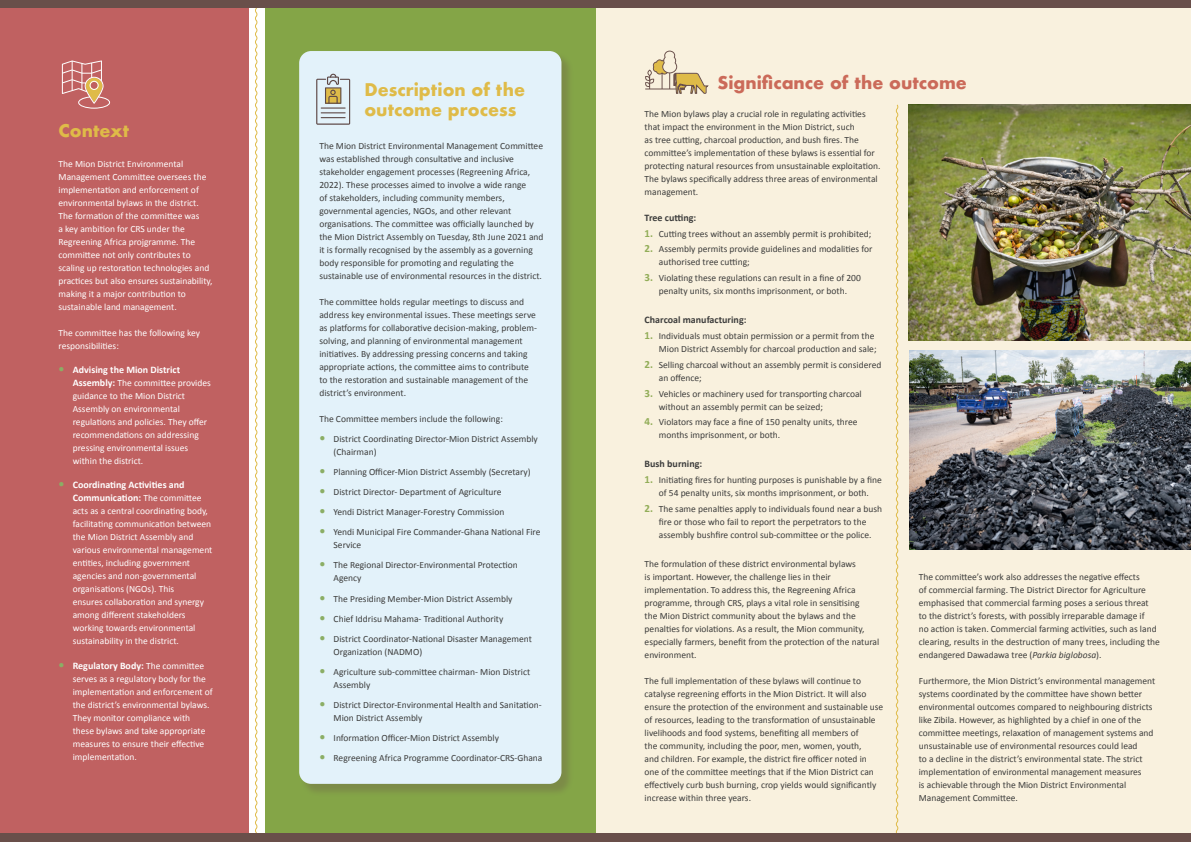
<style>
.page{position:relative;width:1191px;height:842px;background:#fff}
.page>*{position:absolute;margin:0;border:0;box-sizing:border-box;transform-origin:0 0}
.t1{font:700 17px/20px "Futura";color:#dfbb48}
.t2{font:700 17px "Futura";color:#cb6a59}
.t3{font:700 10px/13px "Calibri";color:#fff}
.t4{font:700 10px "Calibri";color:#3c3c3b}
.t5{font:9.5px/13px "Calibri";color:#3c3c3b}
.t6{font:9.5px/13px "Calibri";color:#fff}
.s1{font-size:12px;color:#8bae65}
.s2{font-weight:700;font-size:10px}
.s3{font-weight:400;font-size:9.5px}
.s4{font-weight:700;font-size:12px;color:#8bae65}
.s5{font-weight:700;font-size:11px;color:#92ad58}
.s6{font-style:italic}
</style>
<div class="page">
<div style="left:596px;top:0;width:595px;height:842px;background:#f9f1de"></div>
<div style="left:265px;top:0;width:330px;height:842px;background:#84a547"></div>
<svg style="left:895px;top:104px;width:3px;height:730px"></svg>
<div style="left:0;top:0;width:248px;height:842px;background:#c06161"></div>
<svg style="left:254px;top:8px;width:4px;height:826px"></svg>
<div style="left:300px;top:52px;width:274px;height:744px;background:#694f4a;opacity:.3"></div>
<div style="left:299px;top:51px;width:262px;height:733px;background:#e3f2fa;border-radius:12px"></div>
<svg style="left:62px;top:60px;width:48px;height:49px"></svg>
<svg style="left:316px;top:74px;width:34px;height:51px"></svg>
<img style="left:909px;top:105px;width:282px;height:235px">
<img style="left:909px;top:351px;width:282px;height:199px">
<svg style="left:645px;top:51px;width:64px;height:43px"></svg>
<div style="left:0;top:834px;width:1191px;height:8px;background:#694f4a"></div>
<div style="left:0;top:0;width:1191px;height:8px;background:#694f4a"></div>
<h1 class="t1" style="left:59px;top:121px;width:72px">Context</h1>
<p class="t6" style="left:59px;top:157px;width:156px">The Mion District Environmental Management Committee oversees the implementation and enforcement of environmental bylaws in the district.<br>The formation of the committee was<br>a key ambition for CRS under the Regreening Africa projgramme. The committee not only contributes to scaling up restoration technologies and practices but also ensures sustainability, making it a major contribution to sustainable land management.</p>
<p class="t6" style="left:59px;top:326px;width:143px">The committee has the following key responsibilities:</p>
<p class="t3" style="left:59px;top:363px;width:123px"><span class="s1">•</span> Advising the Mion District</p>
<p class="t6" style="left:73px;top:376px;width:140px"><span class="s2">Assembly:</span> The committee provides guidance to the Mion District<br>Assembly on environmental regulations and policies. They offer recommendations on addressing pressing environmental issues within the district.</p>
<p class="t3" style="left:73px;top:478px;width:130px;text-indent:-14px"><span class="s1">•</span> Coordinating Activities and<br>Communication: <span class="s3">The committee</span></p>
<p class="t6" style="left:73px;top:505px;width:141px">acts as a central coordinating body, facilitating communication between the Mion District Assembly and various environmental management entities, including government agencies and non-governmental organisations (NGOs). This<br>ensures collaboration and synergy among different stakeholders working towards environmental sustainability in the district.</p>
<p class="t3" style="left:59px;top:659px;width:147px"><span class="s1">•</span> Regulatory Body: <span class="s3">The committee</span></p>
<p class="t6" style="left:73px;top:672px;width:141px">serves as a regulatory body for the implementation and enforcement of the district’s environmental bylaws.<br>They monitor compliance with these bylaws and take appropriate measures to ensure their effective implementation.</p>
<h1 class="t1" style="left:364px;top:80px;width:162px">Description of the outcome process</h1>
<p class="t5" style="left:319px;top:139px;width:226px">The Mion District Environmental Management Committee was established through consultative and inclusive stakeholder engagement processes (Regreening Africa, 2022). These processes aimed to involve a wide range<br>of stakeholders, including community members, governmental agencies, NGOs, and other relevant organisations. The committee was officially launched by the Mion District Assembly on Tuesday, 8th June 2021 and it is formally recognised by the assembly as a governing body responsible for promoting and regulating the sustainable use of environmental resources in the district.</p>
<p class="t5" style="left:319px;top:295px;width:219px">The committee holds regular meetings to discuss and address key environmental issues. These meetings serve as platforms for collaborative decision-making, problem&shy;solving, and planning of environmental management initiatives. By addressing pressing concerns and taking appropriate actions, the committee aims to contribute to the restoration and sustainable management of the district’s environment.</p>
<p class="t5" style="left:319px;top:412px;width:185px">The Committee members include the following:</p>
<p class="t5" style="left:333px;top:432px;width:206px;text-indent:-14px"><span class="s4">•</span> District Coordinating Director-Mion District Assembly (Chairman)</p>
<p class="t5" style="left:319px;top:465px;width:213px"><span class="s4">•</span> Planning Officer-Mion District Assembly (Secretary)</p>
<p class="t5" style="left:319px;top:485px;width:183px"><span class="s4">•</span> District Director- Department of Agriculture</p>
<p class="t5" style="left:319px;top:506px;width:186px"><span class="s4">•</span> Yendi District Manager-Forestry Commission</p>
<p class="t5" style="left:333px;top:526px;width:208px;text-indent:-14px"><span class="s4">•</span> Yendi Municipal Fire Commander-Ghana National Fire<br>Service</p>
<p class="t5" style="left:333px;top:559px;width:186px;text-indent:-14px"><span class="s4">•</span> The Regional Director-Environmental Protection<br>Agency</p>
<p class="t5" style="left:319px;top:592px;width:195px"><span class="s4">•</span> The Presiding Member-Mion District Assembly</p>
<p class="t5" style="left:319px;top:612px;width:185px"><span class="s4">•</span> Chief Iddrisu Mahama- Traditional Authority</p>
<p class="t5" style="left:333px;top:632px;width:200px;text-indent:-14px"><span class="s4">•</span> District Coordinator-National Disaster Management<br>Organization (NADMO)</p>
<p class="t5" style="left:333px;top:665px;width:198px;text-indent:-14px"><span class="s4">•</span> Agriculture sub-committee chairman- Mion District<br>Assembly</p>
<p class="t5" style="left:333px;top:698px;width:210px;text-indent:-14px"><span class="s4">•</span> District Director-Environmental Health and Sanitation-<br>Mion District Assembly</p>
<p class="t5" style="left:319px;top:731px;width:181px"><span class="s4">•</span> Information Officer-Mion District Assembly</p>
<p class="t5" style="left:319px;top:751px;width:224px"><span class="s4">•</span> Regreening Africa Programme Coordinator-CRS-Ghana</p>
<h1 class="t2" style="left:717px;top:70px;width:251px">Significance of the outcome</h1>
<p class="t5" style="left:644px;top:107px;width:237px">The Mion bylaws play a crucial role in regulating activities that impact the environment in the Mion District, such<br>as tree cutting, charcoal production, and bush fires. The committee’s implementation of these bylaws is essential for protecting natural resources from unsustainable exploitation.<br>The bylaws specifically address three areas of environmental management.</p>
<p class="t4" style="left:644px;top:211px;width:53px">Tree cutting:</p>
<p class="t5" style="left:644px;top:227px;width:228px"><span class="s5">1.</span> Cutting trees without an assembly permit is prohibited;</p>
<p class="t5" style="left:659px;top:243px;width:215px;text-indent:-14px"><span class="s5">2.</span> Assembly permits provide guidelines and modalities for authorised tree cutting;</p>
<p class="t5" style="left:644px;top:272px;width:218px;text-align:center"><span class="s5">3.</span> Violating these regulations can result in a fine of 200 penalty units, six months imprisonment, or both.</p>
<p class="t4" style="left:644px;top:313px;width:103px">Charcoal manufacturing:</p>
<p class="t5" style="left:644px;top:329px;width:233px;text-align:right"><span class="s5">1.</span> Individuals must obtain permission or a permit from the<br>Mion District Assembly for charcoal production and sale;</p>
<p class="t5" style="left:659px;top:358px;width:224px;text-indent:-14px"><span class="s5">2.</span> Selling charcoal without an assembly permit is considered an offence;</p>
<p class="t5" style="left:659px;top:387px;width:204px;text-indent:-14px"><span class="s5">3.</span> Vehicles or machinery used for transporting charcoal without an assembly permit can be seized;</p>
<p class="t5" style="left:659px;top:416px;width:200px;text-indent:-14px"><span class="s5">4.</span> Violators may face a fine of 150 penalty units, three months imprisonment, or both.</p>
<p class="t4" style="left:644px;top:458px;width:59px">Bush burning:</p>
<p class="t5" style="left:644px;top:473px;width:239px;text-align:center"><span class="s5">1.</span> Initiating fires for hunting purposes is punishable by a fine of 54 penalty units, six months imprisonment, or both.</p>
<p class="t5" style="left:644px;top:502px;width:239px;text-align:center"><span class="s5">2.</span> The same penalties apply to individuals found near a bush fire or those who fail to report the perpetrators to the assembly bushfire control sub-committee or the police.</p>
<p class="t5" style="left:644px;top:557px;width:236px">The formulation of these district environmental bylaws<br>is important. However, the challenge lies in their implementation. To address this, the Regreening Africa programme, through CRS, plays a vital role in sensitising<br>the Mion District community about the bylaws and the penalties for violations. As a result, the Mion community, especially farmers, benefit from the protection of the natural environment.</p>
<p class="t5" style="left:644px;top:674px;width:240px">The full implementation of these bylaws will continue to catalyse regreening efforts in the Mion District. It will also ensure the protection of the environment and sustainable use of resources, leading to the transformation of unsustainable livelihoods and food systems, benefiting all members of<br>the community, including the poor, men, women, youth,<br>and children. For example, the district fire officer noted in one of the committee meetings that if the Mion District can effectively curb bush burning, crop yields would significantly increase within three years.</p>
<p class="t5" style="left:918px;top:570px;width:243px">The committee’s work also addresses the negative effects<br>of commercial farming. The District Director for Agriculture emphasised that commercial farming poses a serious threat<br>to the district’s forests, with possibly irreparable damage if<br>no action is taken. Commercial farming activities, such as land clearing, results in the destruction of many trees, including the endangered Dawadawa tree (<span class="s6">Parkia biglobosa</span>).</p>
<p class="t5" style="left:918px;top:674px;width:238px">Furthermore, the Mion District’s environmental management systems coordinated by the committee have shown better environmental outcomes compared to neighbouring districts like Zibila. However, as highlighted by a chief in one of the committee meetings, relaxation of management systems and unsustainable use of environmental resources could lead<br>to a decline in the district’s environmental state. The strict implementation of environmental management measures<br>is achievable through the Mion District Environmental Management Committee.</p>
</div>
